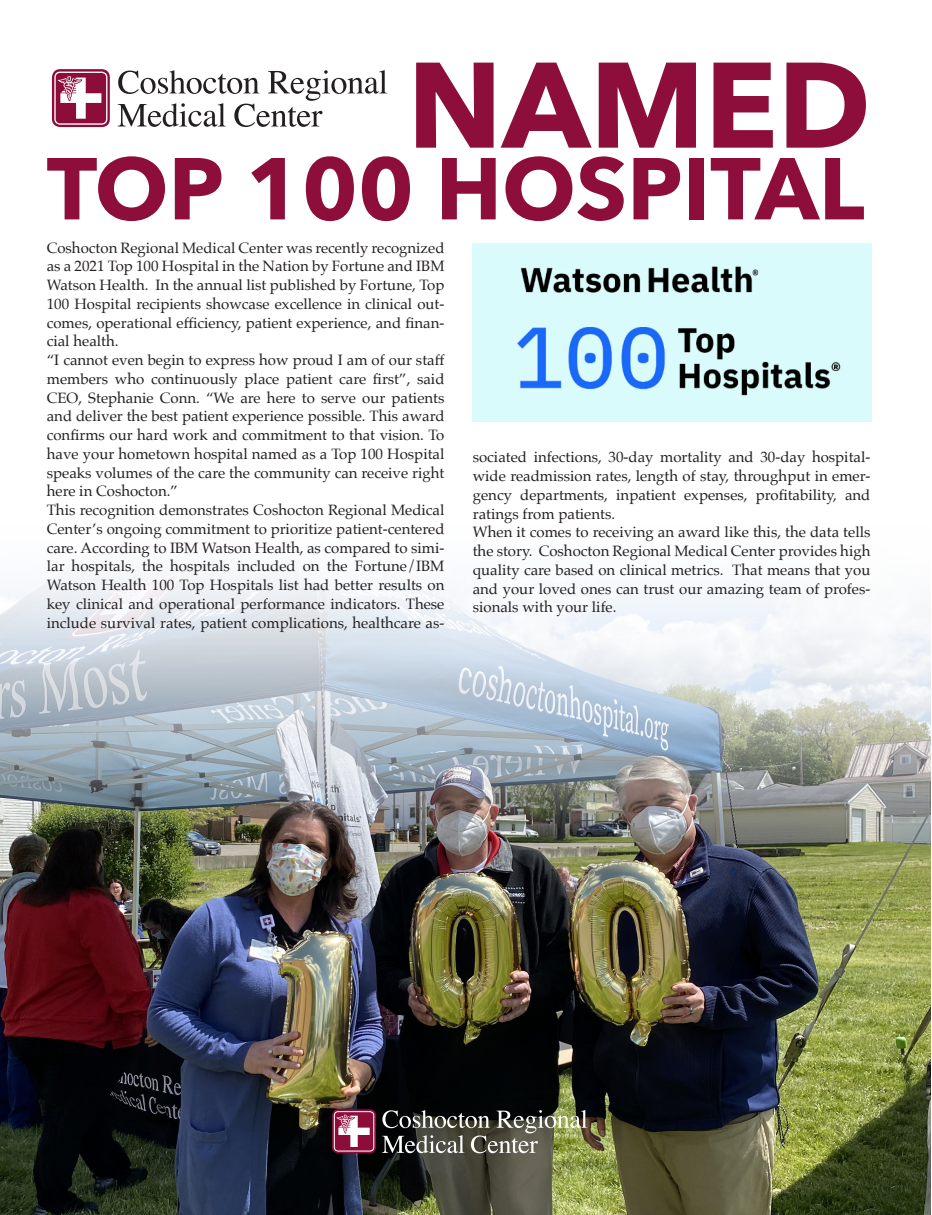
<style>
.page{position:relative;width:932px;height:1215px;background:#fff}
.page>*{position:absolute;margin:0;border:0;box-sizing:border-box;transform-origin:0 0}
.t1{font:700 120.15px "Avenir Next";color:#8d0e3a}
.t2{font:700 86.7px "Avenir Next";color:#8d0e3a}
.Body_Copy{font:15px/18.8px "Palatino";color:#231f20;text-align:justify}
</style>
<div class="page">
<img style="left:0;top:574px;width:930px;height:641px">
<svg style="left:382px;top:1110px;width:205px;height:43px;background:#646656"></svg>
<svg style="left:332px;top:1109px;width:44px;height:44px"></svg>
<img style="left:472px;top:243px;width:399px;height:179px">
<svg style="left:118px;top:70px;width:269px;height:57px"></svg>
<svg style="left:52px;top:69px;width:58px;height:58px"></svg>
<p class="t1" style="left:407px;top:2px;width:465px">NAMED</p>
<p class="t2" style="left:47px;top:114px;width:819px">TOP 100 HOSPITAL</p>
<p class="Body_Copy" style="left:47px;top:238px;width:399px">Coshocton Regional Medical Center was recently recognized as a 2021 Top 100 Hospital in the Nation by Fortune and IBM Watson Health. In the annual list published by Fortune, Top 100 Hospital recipients showcase excellence in clinical out&shy;comes, operational efficiency, patient experience, and finan&shy;cial health.</p>
<p class="Body_Copy" style="left:47px;top:351px;width:399px">“I cannot even begin to express how proud I am of our staff members who continuously place patient care first”, said CEO, Stephanie Conn. “We are here to serve our patients and deliver the best patient experience possible. This award confirms our hard work and commitment to that vision. To have your hometown hospital named as a Top 100 Hospital speaks volumes of the care the community can receive right here in Coshocton.”</p>
<p class="Body_Copy" style="left:47px;top:501px;width:399px">This recognition demonstrates Coshocton Regional Medical Center’s ongoing commitment to prioritize patient-centered care. According to IBM Watson Health, as compared to simi&shy;lar hospitals, the hospitals included on the Fortune/IBM Watson Health 100 Top Hospitals list had better results on key clinical and operational performance indicators. These include survival rates, patient complications, healthcare as-</p>
<p class="Body_Copy" style="left:472px;top:448px;width:399px">sociated infections, 30-day mortality and 30-day hospital&shy;wide readmission rates, length of stay, throughput in emer&shy;gency departments, inpatient expenses, profitability, and ratings from patients.</p>
<p class="Body_Copy" style="left:472px;top:523px;width:399px">When it comes to receiving an award like this, the data tells the story. Coshocton Regional Medical Center provides high quality care based on clinical metrics. That means that you and your loved ones can trust our amazing team of profes&shy;sionals with your life.</p>
</div>
